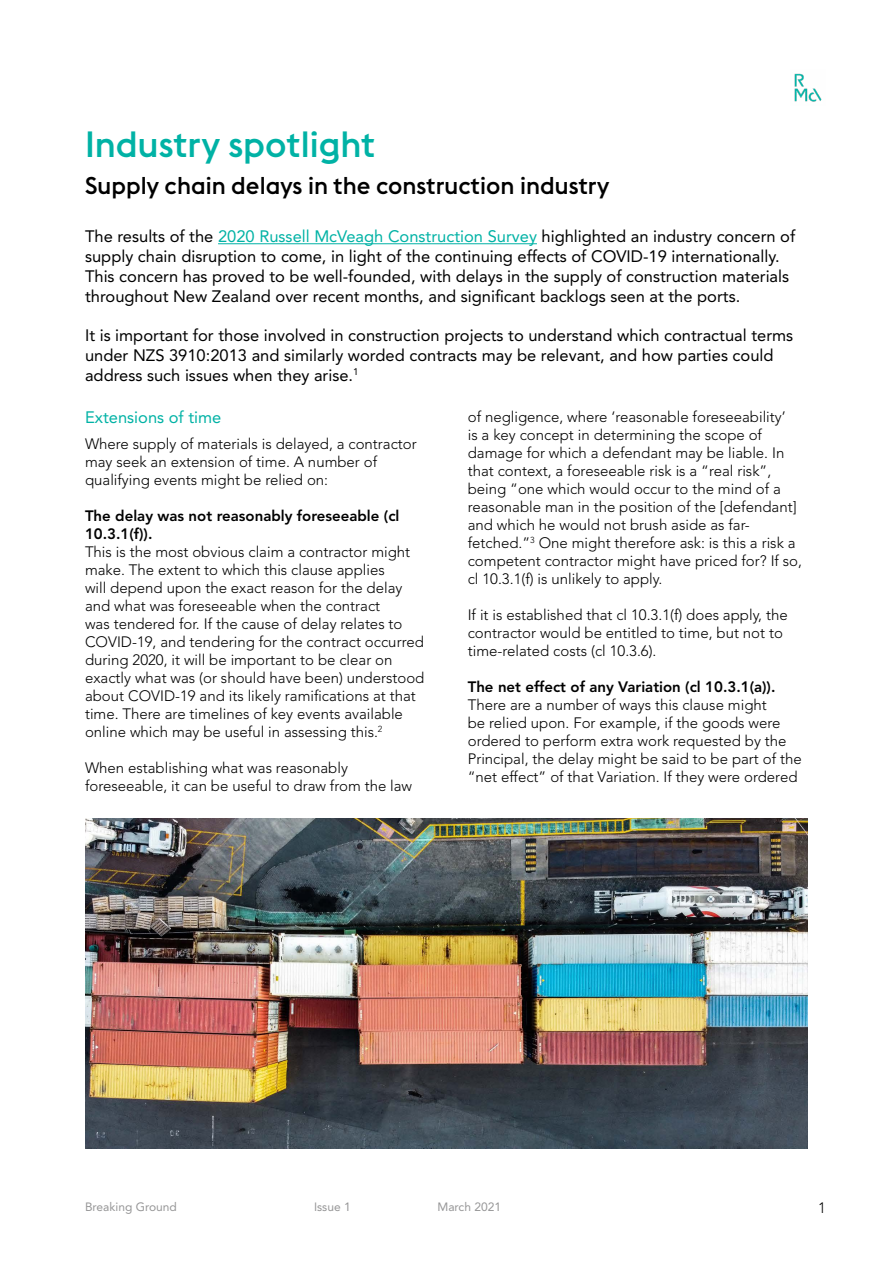
<style>
.page{position:relative;width:893px;height:1263px;background:#fff}
.page>*{position:absolute;margin:0;border:0;box-sizing:border-box;transform-origin:0 0}
.t1{font:500 36px "Euclid Flex";color:#00b2a5}
.t2{font:500 24px "Euclid Flex";color:#000}
.t3{font:16.5px/19.8px "Avenir LT Std";color:#000}
.t4{font:16.5px "Avenir LT Std";color:#00b2a5}
.t5{font:300 15px/18px "Avenir LT Std";color:#000}
.t6{font:800 15px/18px "Avenir LT Std";color:#000}
.t7{font:12px "Avenir LT Std";color:#969697}
.s1{color:#00b2a5}
</style>
<div class="page">
<img style="left:794px;top:73px;width:28px;height:29px">
<hr style="left:218px;top:243px;width:319px;height:1px;background:#00b2a5">
<img style="left:85px;top:819px;width:723px;height:329px">
<h1 class="t1" style="left:85px;top:123px;width:292px">Industry spotlight</h1>
<h2 class="t2" style="left:85px;top:172px;width:526px">Supply chain delays in the construction industry</h2>
<p class="t3" style="left:85px;top:227px;width:712px">The results of the <span class="s1">2020 Russell McVeagh Construction Survey</span> highlighted an industry concern of supply chain disruption to come, in light of the continuing effects of COVID-19 internationally.<br>This concern has proved to be well-founded, with delays in the supply of construction materials throughout New Zealand over recent months, and significant backlogs seen at the ports.</p>
<p class="t3" style="left:85px;top:326px;width:710px">It is important for those involved in construction projects to understand which contractual terms under NZS 3910:2013 and similarly worded contracts may be relevant, and how parties could address such issues when they arise.<sup>1</sup></p>
<p class="t4" style="left:85px;top:407px;width:138px">Extensions of time</p>
<p class="t5" style="left:85px;top:435px;width:333px">Where supply of materials is delayed, a contractor may seek an extension of time. A number of qualifying events might be relied on:</p>
<p class="t6" style="left:85px;top:507px;width:316px">The delay was not reasonably foreseeable (cl<br>10.3.1(f)).</p>
<p class="t5" style="left:85px;top:543px;width:341px">This is the most obvious claim a contractor might make. The extent to which this clause applies<br>will depend upon the exact reason for the delay and what was foreseeable when the contract<br>was tendered for. If the cause of delay relates to COVID-19, and tendering for the contract occurred during 2020, it will be important to be clear on exactly what was (or should have been) understood about COVID-19 and its likely ramifications at that time. There are timelines of key events available online which may be useful in assessing this.<sup>2</sup></p>
<p class="t5" style="left:85px;top:759px;width:329px">When establishing what was reasonably foreseeable, it can be useful to draw from the law</p>
<p class="t5" style="left:468px;top:408px;width:336px">of negligence, where ‘reasonable foreseeability’<br>is a key concept in determining the scope of damage for which a defendant may be liable. In that context, a foreseeable risk is a “real risk”, being “one which would occur to the mind of a reasonable man in the position of the [defendant] and which he would not brush aside as far&shy;fetched.”<sup>3</sup> One might therefore ask: is this a risk a competent contractor might have priced for? If so, cl 10.3.1(f) is unlikely to apply.</p>
<p class="t5" style="left:468px;top:606px;width:321px">If it is established that cl 10.3.1(f) does apply, the contractor would be entitled to time, but not to time-related costs (cl 10.3.6).</p>
<p class="t6" style="left:468px;top:677px;width:309px">The net effect of any Variation (cl 10.3.1(a)).</p>
<p class="t5" style="left:468px;top:696px;width:336px">There are a number of ways this clause might<br>be relied upon. For example, if the goods were ordered to perform extra work requested by the Principal, the delay might be said to be part of the “net effect” of that Variation. If they were ordered</p>
<p class="t7" style="left:85px;top:1200px;width:93px">Breaking Ground</p>
<p class="t7" style="left:314px;top:1200px;width:38px">Issue 1</p>
<p class="t7" style="left:437px;top:1200px;width:65px">March 2021</p>
<p class="t5" style="left:818px;top:1199px;width:9px">1</p>
</div>
